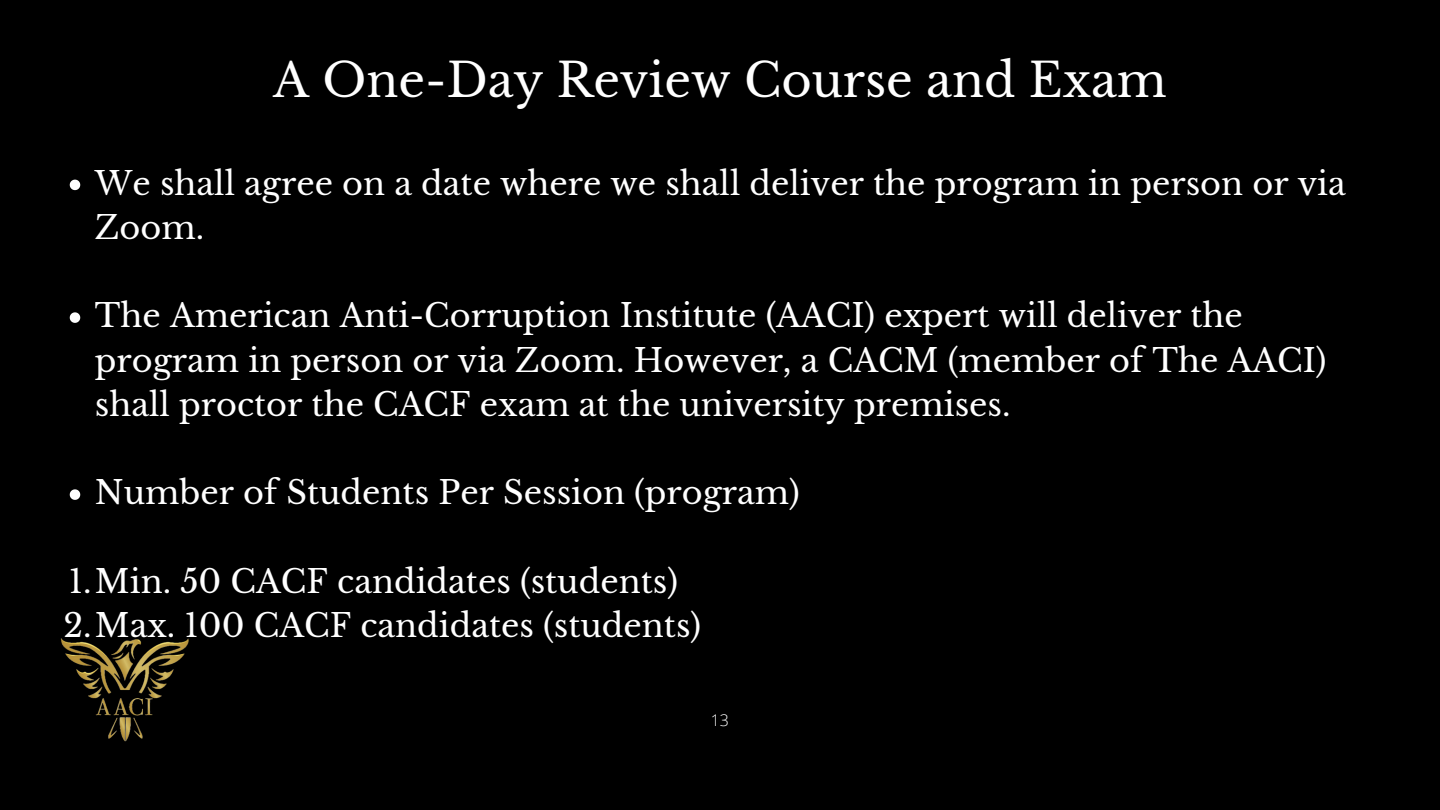
<style>
.page{position:relative;width:1440px;height:810px;background:#000}
.page>*{position:absolute;margin:0;border:0;box-sizing:border-box;transform-origin:0 0}
.t1{font:46.5px "Libre Baskerville";color:#fff}
.t2{font:32px/44.2px "Libre Baskerville";color:#fff}
.t3{font:300 16px "Open Sans";color:#fff}
</style>
<div class="page">
<svg style="left:70px;top:180px;width:10px;height:10px"></svg>
<svg style="left:70px;top:312px;width:10px;height:11px"></svg>
<svg style="left:70px;top:489px;width:10px;height:11px"></svg>
<img style="left:60px;top:638px;width:129px;height:104px">
<p class="t1" style="left:273px;top:52px;width:895px">A One-Day Review Course and Exam</p>
<p class="t2" style="left:95px;top:161px;width:1253px">We shall agree on a date where we shall deliver the program in person or via<br>Zoom.</p>
<p class="t2" style="left:95px;top:294px;width:1233px">The American Anti-Corruption Institute (AACI) expert will deliver the program in person or via Zoom. However, a CACM (member of The AACI) shall proctor the CACF exam at the university premises.</p>
<p class="t2" style="left:95px;top:471px;width:706px">Number of Students Per Session (program)</p>
<p class="t2" style="left:69px;top:560px;width:610px">1.Min. 50 CACF candidates (students)</p>
<p class="t2" style="left:64px;top:604px;width:639px">2.Max. 100 CACF candidates (students)</p>
<p class="t3" style="left:711px;top:709px;width:20px">13</p>
</div>
